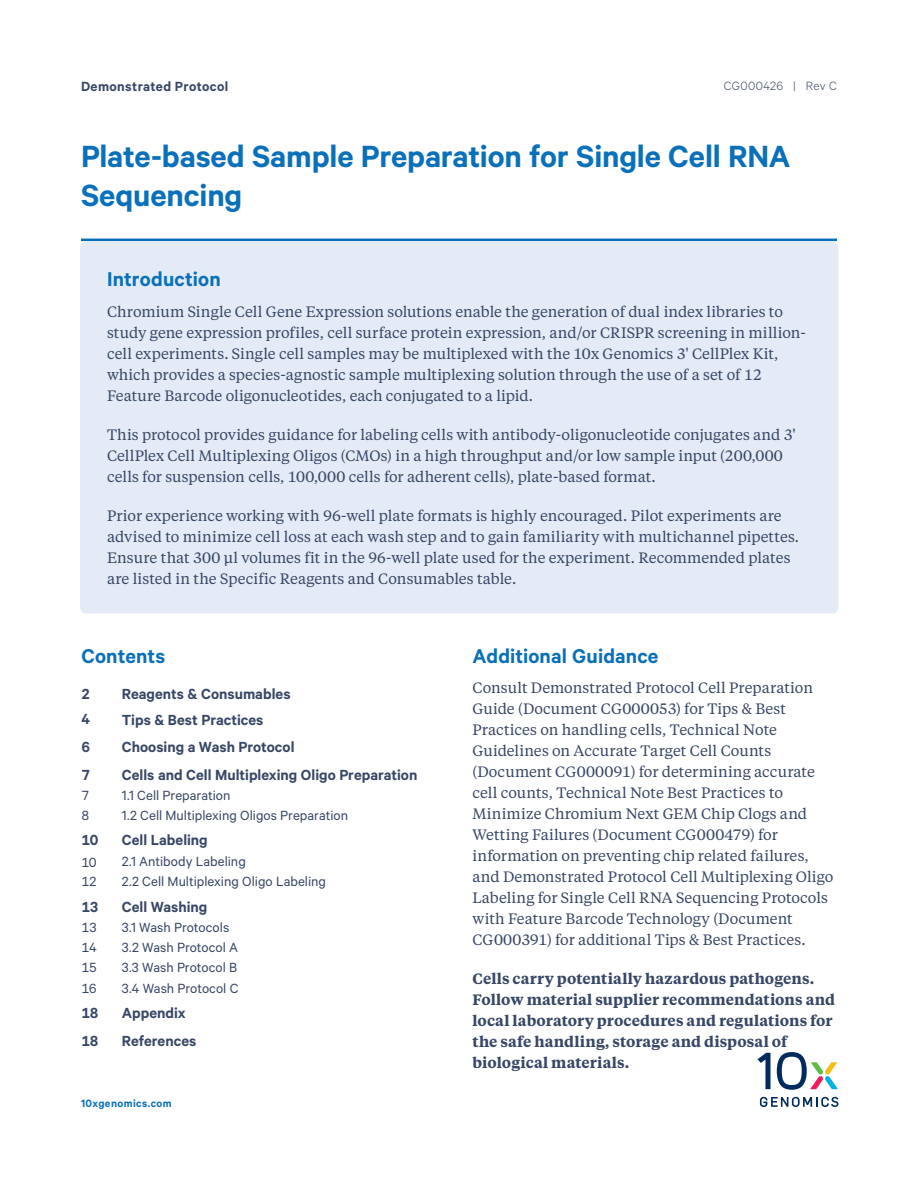
<style>
.page{position:relative;width:918px;height:1188px;background:#fff}
.page>*{position:absolute;margin:0;border:0;box-sizing:border-box;transform-origin:0 0}
.Cover_Title{font:600 34.5px/39px "Calibre";letter-spacing:-.005em;color:#0970b9}
.Section_Header{font:600 22.5px "Calibre";letter-spacing:.005em;color:#0970b9}
.TOC_Contents_Topic{font:600 16.5px "Calibre";color:#384766}
.Body_Copy{font:15px/21px "Tiempos Text";color:#384766}
.TOC_Contents_Subto{font:15px "Calibre";color:#384766}
.Body_Copy-2{font:600 15px/21px "Tiempos Text";letter-spacing:.005em;color:#384766}
.t1{font:600 15px "Calibre";letter-spacing:.025em;color:#384766}
.t2{font:300 13.5px "Calibre";letter-spacing:.02em;color:#384766}
.t3{font:600 12px "Calibre";letter-spacing:.035em;color:#0970b9}
</style>
<div class="page">
<svg style="left:757px;top:1053px;width:13px;height:36px"></svg>
<svg style="left:777px;top:1052px;width:61px;height:38px"></svg>
<svg style="left:760px;top:1097px;width:79px;height:10px"></svg>
<hr style="left:81px;top:239px;width:756px;height:2px;background:#0970b9">
<div style="left:80px;top:242px;width:759px;height:371px;background:#e4ebf6;border-radius:6px"></div>
<p class="t1" style="left:81px;top:77px;width:149px">Demonstrated Protocol</p>
<p class="t2" style="left:724px;top:78px;width:115px">CG000426 | Rev C</p>
<p class="Cover_Title" style="left:81px;top:135px;width:711px">Plate-based Sample Preparation for Single Cell RNA<br>Sequencing</p>
<p class="Section_Header" style="left:107px;top:266px;width:115px">Introduction</p>
<p class="Body_Copy" style="left:107px;top:300px;width:700px">Chromium Single Cell Gene Expression solutions enable the generation of dual index libraries to study gene expression profiles, cell surface protein expression, and/or CRISPR screening in million&shy;cell experiments. Single cell samples may be multiplexed with the 10x Genomics 3' CellPlex Kit, which provides a species-agnostic sample multiplexing solution through the use of a set of 12<br>Feature Barcode oligonucleotides, each conjugated to a lipid.</p>
<p class="Body_Copy" style="left:107px;top:423px;width:690px">This protocol provides guidance for labeling cells with antibody-oligonucleotide conjugates and 3'<br>CellPlex Cell Multiplexing Oligos (CMOs) in a high throughput and/or low sample input (200,000 cells for suspension cells, 100,000 cells for adherent cells), plate-based format.</p>
<p class="Body_Copy" style="left:107px;top:504px;width:694px">Prior experience working with 96-well plate formats is highly encouraged. Pilot experiments are advised to minimize cell loss at each wash step and to gain familiarity with multichannel pipettes.<br>Ensure that 300 μl volumes fit in the 96-well plate used for the experiment. Recommended plates are listed in the Specific Reagents and Consumables table.</p>
<p class="Section_Header" style="left:81px;top:642px;width:85px">Contents</p>
<p class="TOC_Contents_Topic" style="left:81px;top:684px;width:10px">2</p>
<p class="TOC_Contents_Topic" style="left:122px;top:684px;width:170px">Reagents &amp; Consumables</p>
<p class="TOC_Contents_Topic" style="left:81px;top:709px;width:10px">4</p>
<p class="TOC_Contents_Topic" style="left:122px;top:710px;width:143px">Tips &amp; Best Practices</p>
<p class="TOC_Contents_Topic" style="left:81px;top:737px;width:10px">6</p>
<p class="TOC_Contents_Topic" style="left:122px;top:737px;width:174px">Choosing a Wash Protocol</p>
<p class="TOC_Contents_Topic" style="left:81px;top:765px;width:10px">7</p>
<p class="TOC_Contents_Topic" style="left:122px;top:765px;width:297px">Cells and Cell Multiplexing Oligo Preparation</p>
<p class="TOC_Contents_Subto" style="left:81px;top:787px;width:9px">7</p>
<p class="TOC_Contents_Subto" style="left:122px;top:787px;width:110px">1.1 Cell Preparation</p>
<p class="TOC_Contents_Subto" style="left:81px;top:807px;width:9px">8</p>
<p class="TOC_Contents_Subto" style="left:122px;top:807px;width:228px">1.2 Cell Multiplexing Oligos Preparation</p>
<p class="TOC_Contents_Topic" style="left:81px;top:830px;width:18px">10</p>
<p class="TOC_Contents_Topic" style="left:122px;top:830px;width:87px">Cell Labeling</p>
<p class="TOC_Contents_Subto" style="left:81px;top:854px;width:17px">10</p>
<p class="TOC_Contents_Subto" style="left:122px;top:852px;width:125px">2.1 Antibody Labeling</p>
<p class="TOC_Contents_Subto" style="left:81px;top:872px;width:17px">12</p>
<p class="TOC_Contents_Subto" style="left:122px;top:872px;width:206px">2.2 Cell Multiplexing Oligo Labeling</p>
<p class="TOC_Contents_Topic" style="left:81px;top:897px;width:19px">13</p>
<p class="TOC_Contents_Topic" style="left:122px;top:897px;width:87px">Cell Washing</p>
<p class="TOC_Contents_Subto" style="left:81px;top:919px;width:17px">13</p>
<p class="TOC_Contents_Subto" style="left:122px;top:919px;width:109px">3.1 Wash Protocols</p>
<p class="TOC_Contents_Subto" style="left:81px;top:939px;width:17px">14</p>
<p class="TOC_Contents_Subto" style="left:122px;top:939px;width:118px">3.2 Wash Protocol A</p>
<p class="TOC_Contents_Subto" style="left:81px;top:959px;width:17px">15</p>
<p class="TOC_Contents_Subto" style="left:122px;top:959px;width:117px">3.3 Wash Protocol B</p>
<p class="TOC_Contents_Subto" style="left:81px;top:979px;width:17px">16</p>
<p class="TOC_Contents_Subto" style="left:122px;top:979px;width:118px">3.4 Wash Protocol C</p>
<p class="TOC_Contents_Topic" style="left:81px;top:1003px;width:19px">18</p>
<p class="TOC_Contents_Topic" style="left:122px;top:1003px;width:65px">Appendix</p>
<p class="TOC_Contents_Topic" style="left:81px;top:1031px;width:19px">18</p>
<p class="TOC_Contents_Topic" style="left:122px;top:1031px;width:76px">References</p>
<p class="t3" style="left:81px;top:1096px;width:92px">10xgenomics.com</p>
<p class="Section_Header" style="left:472px;top:642px;width:188px">Additional Guidance</p>
<p class="Body_Copy" style="left:472px;top:677px;width:362px">Consult Demonstrated Protocol Cell Preparation Guide (Document CG000053) for Tips &amp; Best Practices on handling cells, Technical Note Guidelines on Accurate Target Cell Counts (Document CG000091) for determining accurate cell counts, Technical Note Best Practices to Minimize Chromium Next GEM Chip Clogs and Wetting Failures (Document CG000479) for information on preventing chip related failures, and Demonstrated Protocol Cell Multiplexing Oligo Labeling for Single Cell RNA Sequencing Protocols with Feature Barcode Technology (Document CG000391) for additional Tips &amp; Best Practices.</p>
<p class="Body_Copy-2" style="left:472px;top:967px;width:364px">Cells carry potentially hazardous pathogens.<br>Follow material supplier recommendations and local laboratory procedures and regulations for the safe handling, storage and disposal of biological materials.</p>
</div>
